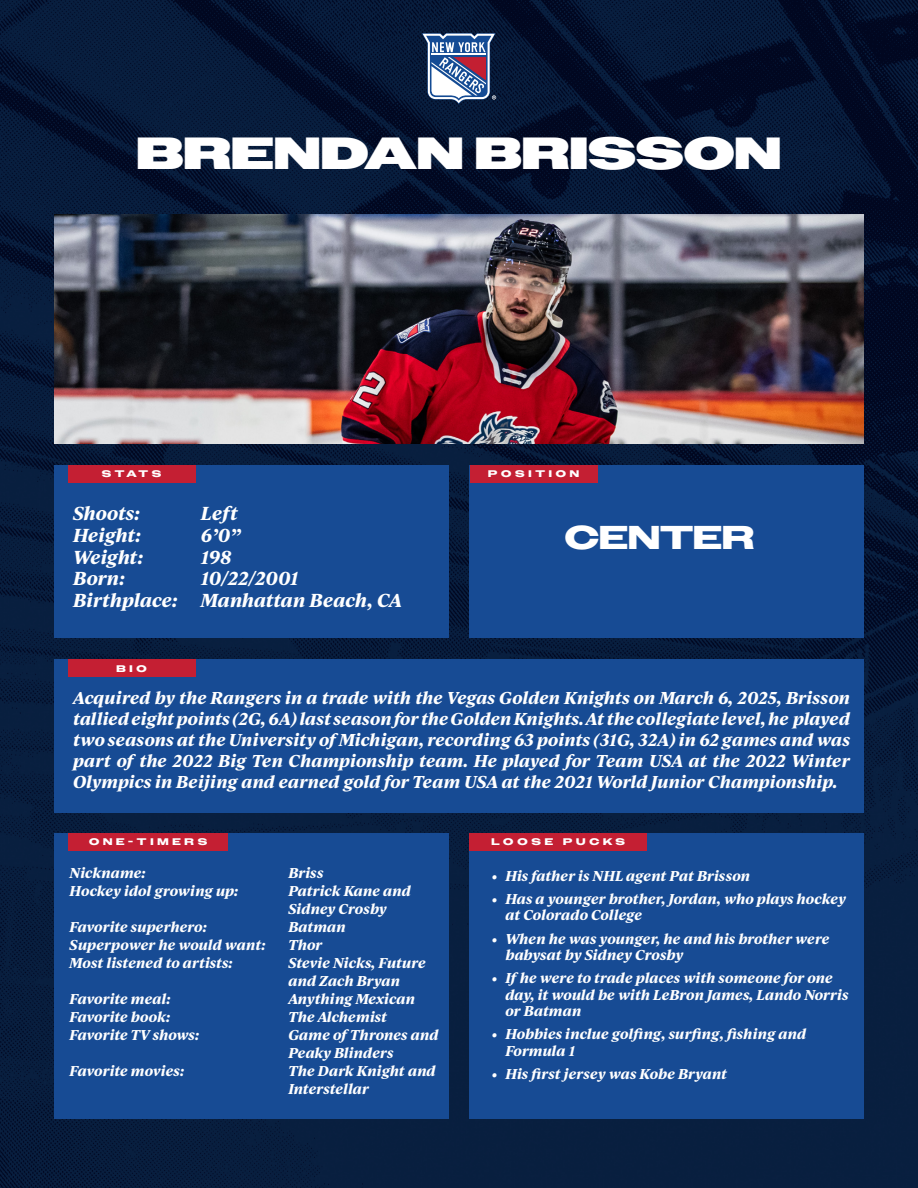
<style>
.page{position:relative;width:918px;height:1188px;background:#fff}
.page>*{position:absolute;margin:0;border:0;box-sizing:border-box;transform-origin:0 0}
.t1{font:900 45px "Owners X Wide";color:#fff}
.t2{font:700 33px "Owners X Wide";color:#fff}
.t3{font:italic 700 18px "Ivy Journal";letter-spacing:-.01em;color:#fff}
.t4{font:italic 700 16.5px/21px "Ivy Journal";letter-spacing:-.005em;color:#fff;text-align:justify}
.t5{font:italic 700 13.65px/16.4px "Ivy Journal";letter-spacing:-.01em;color:#fff}
.t6{font:700 9.6px "Owners X Wide";letter-spacing:.4em;color:#fff}
</style>
<div class="page">
<img style="left:0;top:0;width:918px;height:1188px">
<svg style="left:422px;top:33px;width:74px;height:71px"></svg>
<div style="left:54px;top:465px;width:394px;height:173px;background:#174b94"></div>
<div style="left:470px;top:465px;width:394px;height:173px;background:#174b94"></div>
<div style="left:54px;top:659px;width:810px;height:154px;background:#174b94"></div>
<img style="left:54px;top:214px;width:810px;height:229px">
<div style="left:68px;top:465px;width:128px;height:18px;background:#c41f33"></div>
<div style="left:470px;top:465px;width:128px;height:18px;background:#c41f33"></div>
<div style="left:68px;top:659px;width:128px;height:18px;background:#c41f33"></div>
<div style="left:54px;top:833px;width:395px;height:286px;background:#174b94"></div>
<div style="left:68px;top:833px;width:160px;height:18px;background:#c41f33"></div>
<div style="left:470px;top:833px;width:394px;height:286px;background:#174b94"></div>
<div style="left:470px;top:833px;width:177px;height:18px;background:#c41f33"></div>
<p class="t1" style="left:137px;top:126px;width:646px">BRENDAN BRISSON</p>
<p class="t6" style="left:102px;top:468px;width:61px">STATS</p>
<p class="t3" style="left:73px;top:500px;width:68px">Shoots:</p>
<p class="t3" style="left:73px;top:522px;width:69px">Height:</p>
<p class="t3" style="left:73px;top:543px;width:71px">Weight:</p>
<p class="t3" style="left:73px;top:565px;width:53px">Born:</p>
<p class="t3" style="left:73px;top:586px;width:106px">Birthplace:</p>
<p class="t6" style="left:116px;top:662px;width:32px">BIO</p>
<p class="t3" style="left:201px;top:500px;width:39px">Left</p>
<p class="t3" style="left:201px;top:522px;width:41px">6’0”</p>
<p class="t3" style="left:201px;top:543px;width:32px">198</p>
<p class="t3" style="left:201px;top:565px;width:99px">10/22/2001</p>
<p class="t3" style="left:201px;top:586px;width:203px">Manhattan Beach, CA</p>
<p class="t6" style="left:488px;top:468px;width:93px">POSITION</p>
<p class="t2" style="left:565px;top:518px;width:191px">CENTER</p>
<p class="t4" style="left:73px;top:686px;width:779px">Acquired by the Rangers in a trade with the Vegas Golden Knights on March 6, 2025, Brisson tallied eight points (2G, 6A) last season for the Golden Knights. At the collegiate level, he played two seasons at the University of Michigan, recording 63 points (31G, 32A) in 62 games and was part of the 2022 Big Ten Championship team. He played for Team USA at the 2022 Winter Olympics in Beijing and earned gold for Team USA at the 2021 World Junior Championship.</p>
<p class="t6" style="left:89px;top:836px;width:120px">ONE-TIMERS</p>
<p class="t5" style="left:70px;top:865px;width:78px">Nickname:</p>
<p class="t5" style="left:70px;top:883px;width:170px">Hockey idol growing up:</p>
<p class="t5" style="left:70px;top:919px;width:139px">Favorite superhero:</p>
<p class="t5" style="left:70px;top:937px;width:197px">Superpower he would want:</p>
<p class="t5" style="left:70px;top:955px;width:165px">Most listened to artists:</p>
<p class="t5" style="left:70px;top:991px;width:102px">Favorite meal:</p>
<p class="t5" style="left:70px;top:1009px;width:102px">Favorite book:</p>
<p class="t5" style="left:70px;top:1027px;width:131px">Favorite TV shows:</p>
<p class="t5" style="left:70px;top:1063px;width:116px">Favorite movies:</p>
<p class="t5" style="left:288px;top:865px;width:37px">Briss</p>
<p class="t5" style="left:288px;top:882px;width:124px;line-height:18px">Patrick Kane and<br>Sidney Crosby</p>
<p class="t5" style="left:288px;top:919px;width:59px">Batman</p>
<p class="t5" style="left:288px;top:937px;width:36px">Thor</p>
<p class="t5" style="left:288px;top:954px;width:139px;line-height:18px">Stevie Nicks, Future and Zach Bryan</p>
<p class="t5" style="left:288px;top:991px;width:128px">Anything Mexican</p>
<p class="t5" style="left:288px;top:1009px;width:100px">The Alchemist</p>
<p class="t5" style="left:288px;top:1026px;width:152px;line-height:18px">Game of Thrones and<br>Peaky Blinders</p>
<p class="t5" style="left:288px;top:1062px;width:149px;line-height:18px">The Dark Knight and<br>Interstellar</p>
<p class="t6" style="left:492px;top:836px;width:135px">LOOSE PUCKS</p>
<p class="t5" style="left:492px;top:867px;width:260px">• His father is NHL agent Pat Brisson</p>
<p class="t5" style="left:505px;top:890px;width:342px;text-indent:-14px">• Has a younger brother, Jordan, who plays hockey at Colorado College</p>
<p class="t5" style="left:505px;top:930px;width:326px;text-indent:-14px">• When he was younger, he and his brother were babysat by Sidney Crosby</p>
<p class="t5" style="left:505px;top:969px;width:345px;text-indent:-14px">• If he were to trade places with someone for one day, it would be with LeBron James, Lando Norris or Batman</p>
<p class="t5" style="left:505px;top:1025px;width:303px;text-indent:-14px">• Hobbies inclue golfing, surfing, fishing and<br>Formula 1</p>
<p class="t5" style="left:492px;top:1065px;width:237px">• His first jersey was Kobe Bryant</p>
</div>
